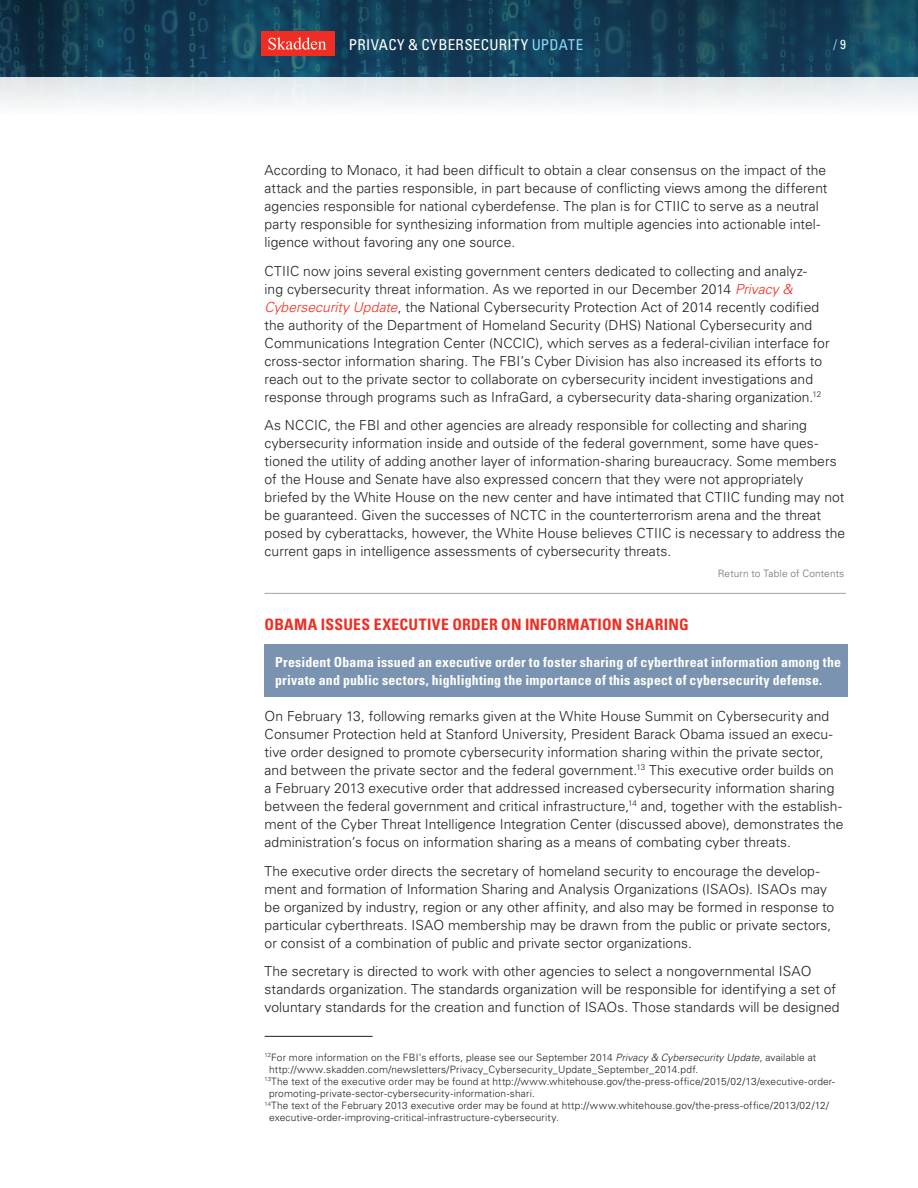
<style>
.page{position:relative;width:918px;height:1188px;background:#fff}
.page>*{position:absolute;margin:0;border:0;box-sizing:border-box;transform-origin:0 0}
.Article_Heading{font:700 condensed 15.75px "Univers LT Std";letter-spacing:.015em;color:#ee2e22}
.t1{font:condensed 15px "Univers LT Std";letter-spacing:.025em;color:#fff}
.Article_Body{font:300 13.8px/18px "Univers LT Std";letter-spacing:.005em;color:#231f20}
.t2{font:700 condensed 13.8px/18px "Univers LT Std";letter-spacing:.01em;color:#fff}
.t3{font:condensed 13.5px "Univers LT Std";color:#89d6f7}
.Footnote_USE_THIS{font:300 10.2px/12.1px "Univers LT Std";letter-spacing:.015em;color:#231f20}
.Article_Body-2{font:300 10.2px "Univers LT Std";letter-spacing:.015em;color:#6f6e71}
.s1{color:#89d6f7}
.s2{font-size:13.2px;color:#fff}
.s3{font-style:italic;color:#ee2e22}
.s4{font-style:italic}
</style>
<div class="page">
<img style="left:0;top:0;width:918px;height:104px">
<div style="left:261px;top:31px;width:73px;height:25px;background:#ee2e22"></div>
<svg style="left:268px;top:37px;width:58px;height:13px"></svg>
<hr style="left:265px;top:593px;width:581px;height:1px;background:#a1a1a5">
<div style="left:265px;top:645px;width:583px;height:52px;background:#7a93b0"></div>
<hr style="left:265px;top:1036px;width:108px;height:1px;background:#231f20">
<p class="t1" style="left:349px;top:35px;width:236px">PRIVACY &amp; CYBERSECURITY <span class="s1">UPDATE</span></p>
<p class="t3" style="left:833px;top:36px;width:14px">/<span class="s2">9</span></p>
<p class="Article_Body" style="left:265px;top:161px;width:564px">According to Monaco, it had been difficult to obtain a clear consensus on the impact of the attack and the parties responsible, in part because of conflicting views among the different agencies responsible for national cyberdefense. The plan is for CTIIC to serve as a neutral party responsible for synthesizing information from multiple agencies into actionable intel&shy;ligence without favoring any one source.</p>
<p class="Article_Body" style="left:265px;top:262px;width:567px">CTIIC now joins several existing government centers dedicated to collecting and analyz-<br>ing cybersecurity threat information. As we reported in our December 2014 <span class="s3">Privacy &amp; Cybersecurity Update</span>, the National Cybersecurity Protection Act of 2014 recently codified the authority of the Department of Homeland Security (DHS) National Cybersecurity and Communications Integration Center (NCCIC), which serves as a federal-civilian interface for cross-sector information sharing. The FBI’s Cyber Division has also increased its efforts to reach out to the private sector to collaborate on cybersecurity incident investigations and response through programs such as InfraGard, a cybersecurity data-sharing organization.<sup>12</sup></p>
<p class="Article_Body" style="left:265px;top:416px;width:582px">As NCCIC, the FBI and other agencies are already responsible for collecting and sharing cybersecurity information inside and outside of the federal government, some have ques&shy;tioned the utility of adding another layer of information-sharing bureaucracy. Some members of the House and Senate have also expressed concern that they were not appropriately briefed by the White House on the new center and have intimated that CTIIC funding may not be guaranteed. Given the successes of NCTC in the counterterrorism arena and the threat posed by cyberattacks, however, the White House believes CTIIC is necessary to address the current gaps in intelligence assessments of cybersecurity threats.</p>
<p class="Article_Body-2" style="left:718px;top:567px;width:128px">Return to Table of Contents</p>
<p class="Article_Heading" style="left:265px;top:614px;width:426px">OBAMA ISSUES EXECUTIVE ORDER ON INFORMATION SHARING</p>
<p class="t2" style="left:275px;top:653px;width:567px">President Obama issued an executive order to foster sharing of cyberthreat information among the private and public sectors, highlighting the importance of this aspect of cybersecurity defense.</p>
<p class="Article_Body" style="left:265px;top:707px;width:580px">On February 13, following remarks given at the White House Summit on Cybersecurity and Consumer Protection held at Stanford University, President Barack Obama issued an execu&shy;tive order designed to promote cybersecurity information sharing within the private sector, and between the private sector and the federal government.<sup>13</sup> This executive order builds on a February 2013 executive order that addressed increased cybersecurity information sharing between the federal government and critical infrastructure,<sup>14</sup> and, together with the establish&shy;ment of the Cyber Threat Intelligence Integration Center (discussed above), demonstrates the administration’s focus on information sharing as a means of combating cyber threats.</p>
<p class="Article_Body" style="left:265px;top:862px;width:571px">The executive order directs the secretary of homeland security to encourage the develop&shy;ment and formation of Information Sharing and Analysis Organizations (ISAOs). ISAOs may be organized by industry, region or any other affinity, and also may be formed in response to particular cyberthreats. ISAO membership may be drawn from the public or private sectors, or consist of a combination of public and private sector organizations.</p>
<p class="Article_Body" style="left:265px;top:962px;width:577px">The secretary is directed to work with other agencies to select a nongovernmental ISAO standards organization. The standards organization will be responsible for identifying a set of voluntary standards for the creation and function of ISAOs. Those standards will be designed</p>
<p class="Footnote_USE_THIS" style="left:269px;top:1051px;width:549px;text-indent:-4px"><sup>12</sup>For more information on the FBI’s efforts, please see our September 2014 <span class="s4">Privacy &amp; Cybersecurity Update</span>, available at http://www.skadden.com/newsletters/Privacy_Cybersecurity_Update_September_2014.pdf.</p>
<p class="Footnote_USE_THIS" style="left:269px;top:1075px;width:568px;text-indent:-4px"><sup>13</sup>The text of the executive order may be found at http://www.whitehouse.gov/the-press-office/2015/02/13/executive-order&shy;promoting-private-sector-cybersecurity-information-shari.</p>
<p class="Footnote_USE_THIS" style="left:269px;top:1099px;width:561px;text-indent:-4px"><sup>14</sup>The text of the February 2013 executive order may be found at http://www.whitehouse.gov/the-press-office/2013/02/12/ executive-order-improving-critical-infrastructure-cybersecurity.</p>
</div>
